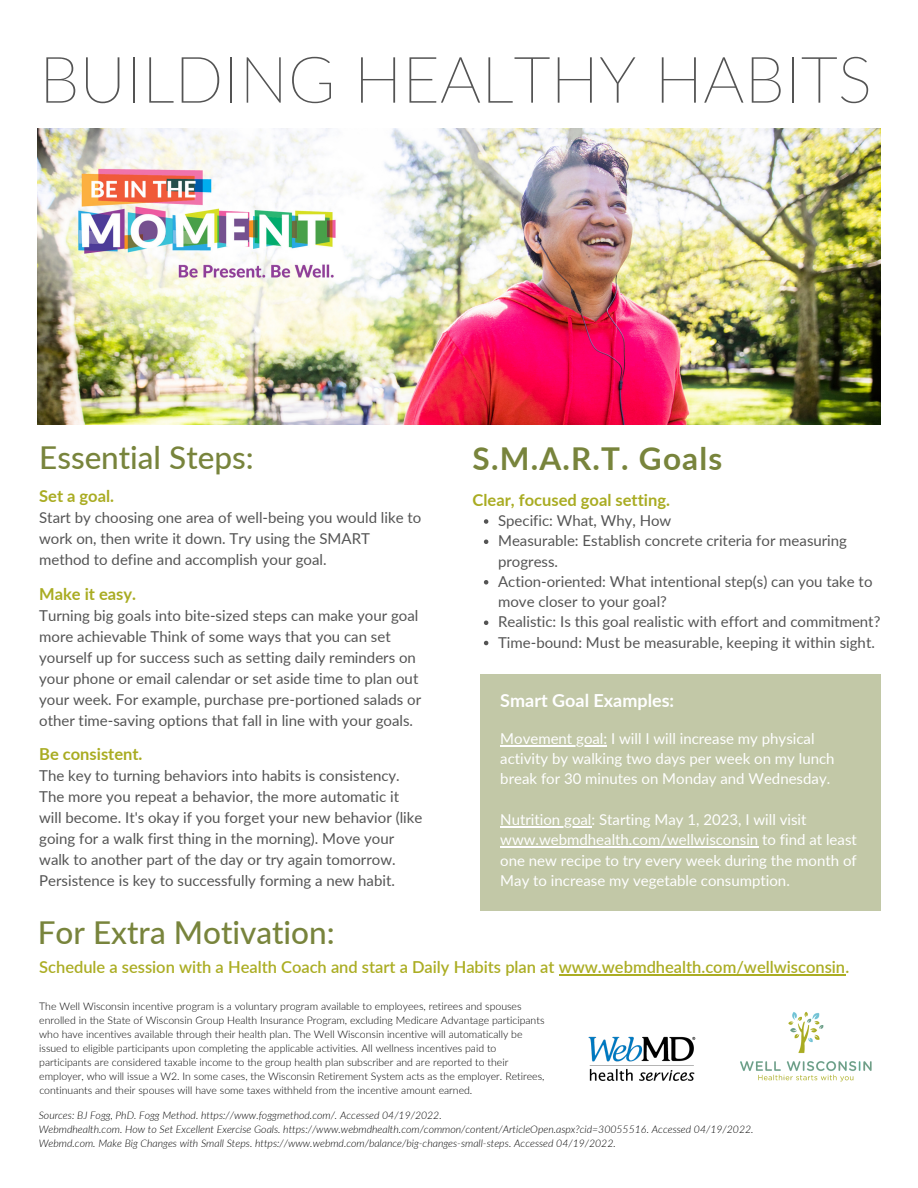
<style>
.page{position:relative;width:918px;height:1188px;background:#fff}
.page>*{position:absolute;margin:0;border:0;box-sizing:border-box;transform-origin:0 0}
.t1{font:100 64.5px "Lato";color:#545454}
.t2{font:500 31.5px "Lato";color:#78843c}
.t3{font:700 31.5px "Lato";letter-spacing:.04em;color:#78843c}
.t4{font:700 18px "Lato";color:#fff}
.t5{font:600 16.5px "Lato";color:#abad23}
.t6{font:700 16.5px "Lato";color:#a9ac22}
.t7{font:15px/21px "Lato";color:#545454}
.t8{font:15px/20.2px "Lato";color:#fff}
.t9{font:300 10.5px/14px "Lato";color:#000}
.t10{font:italic 300 10.5px/14px "Lato";color:#000}
</style>
<div class="page">
<div style="left:481px;top:674px;width:399px;height:237px;background:#c2c8a7"></div>
<hr style="left:500px;top:826px;width:92px;height:1px;background:#fff">
<hr style="left:500px;top:745px;width:107px;height:1px;background:#fff">
<hr style="left:500px;top:846px;width:258px;height:2px;background:#fff">
<hr style="left:559px;top:974px;width:286px;height:1px;background:#abad23">
<img style="left:38px;top:129px;width:842px;height:296px">
<svg style="left:484px;top:519px;width:4px;height:5px"></svg>
<svg style="left:484px;top:540px;width:4px;height:4px"></svg>
<svg style="left:484px;top:580px;width:4px;height:5px"></svg>
<svg style="left:484px;top:621px;width:4px;height:4px"></svg>
<svg style="left:484px;top:641px;width:4px;height:4px"></svg>
<img style="left:588px;top:1036px;width:108px;height:45px">
<img style="left:740px;top:1011px;width:132px;height:71px">
<h1 class="t1" style="left:39px;top:39px;width:834px">BUILDING HEALTHY HABITS</h1>
<h1 class="t2" style="left:39px;top:438px;width:216px">Essential Steps:</h1>
<h5 class="t6" style="left:39px;top:486px;width:76px">Set a goal.</h5>
<p class="t7" style="left:39px;top:507px;width:384px">Start by choosing one area of well-being you would like to work on, then write it down. Try using the SMART method to define and accomplish your goal.</p>
<h5 class="t6" style="left:39px;top:583px;width:98px">Make it easy.</h5>
<p class="t7" style="left:39px;top:604px;width:383px">Turning big goals into bite-sized steps can make your goal more achievable Think of some ways that you can set yourself up for success such as setting daily reminders on your phone or email calendar or set aside time to plan out your week. For example, purchase pre-portioned salads or other time-saving options that fall in line with your goals.</p>
<h5 class="t6" style="left:39px;top:744px;width:105px">Be consistent.</h5>
<p class="t7" style="left:39px;top:765px;width:385px">The key to turning behaviors into habits is consistency.<br>The more you repeat a behavior, the more automatic it will become. It's okay if you forget your new behavior (like going for a walk first thing in the morning). Move your walk to another part of the day or try again tomorrow.<br>Persistence is key to successfully forming a new habit.</p>
<h1 class="t2" style="left:38px;top:912px;width:298px">For Extra Motivation:</h1>
<p class="t3" style="left:473px;top:439px;width:251px">S.M.A.R.T. Goals</p>
<h5 class="t6" style="left:473px;top:489px;width:199px">Clear, focused goal setting.</h5>
<p class="t7" style="left:498px;top:510px;width:175px">Specific: What, Why, How</p>
<p class="t7" style="left:498px;top:530px;width:350px;line-height:20.2px">Measurable: Establish concrete criteria for measuring progress.</p>
<p class="t7" style="left:498px;top:571px;width:376px;line-height:20.2px">Action-oriented: What intentional step(s) can you take to move closer to your goal?</p>
<p class="t7" style="left:498px;top:611px;width:384px">Realistic: Is this goal realistic with effort and commitment?</p>
<p class="t7" style="left:498px;top:631px;width:378px">Time-bound: Must be measurable, keeping it within sight.</p>
<h4 class="t4" style="left:500px;top:689px;width:175px">Smart Goal Examples:</h4>
<p class="t8" style="left:500px;top:728px;width:336px">Movement goal: I will I will increase my physical activity by walking two days per week on my lunch break for 30 minutes on Monday and Wednesday.</p>
<p class="t8" style="left:500px;top:809px;width:358px">Nutrition goal: Starting May 1, 2023, I will visit www.webmdhealth.com/wellwisconsin to find at least one new recipe to try every week during the month of May to increase my vegetable consumption.</p>
<h5 class="t5" style="left:39px;top:957px;width:812px">Schedule a session with a Health Coach and start a Daily Habits plan at www.webmdhealth.com/wellwisconsin.</h5>
<p class="t9" style="left:39px;top:999px;width:507px">The Well Wisconsin incentive program is a voluntary program available to employees, retirees and spouses enrolled in the State of Wisconsin Group Health Insurance Program, excluding Medicare Advantage participants who have incentives available through their health plan. The Well Wisconsin incentive will automatically be issued to eligible participants upon completing the applicable activities. All wellness incentives paid to participants are considered taxable income to the group health plan subscriber and are reported to their employer, who will issue a W2. In some cases, the Wisconsin Retirement System acts as the employer. Retirees, continuants and their spouses will have some taxes withheld from the incentive amount earned.</p>
<p class="t10" style="left:39px;top:1108px;width:716px">Sources: BJ Fogg, PhD. Fogg Method. https://www.foggmethod.com/. Accessed 04/19/2022.<br>Webmdhealth.com. How to Set Excellent Exercise Goals. https://www.webmdhealth.com/common/content/ArticleOpen.aspx?cid=30055516. Accessed 04/19/2022.<br>Webmd.com. Make Big Changes with Small Steps. https://www.webmd.com/balance/big-changes-small-steps. Accessed 04/19/2022.</p>
</div>
